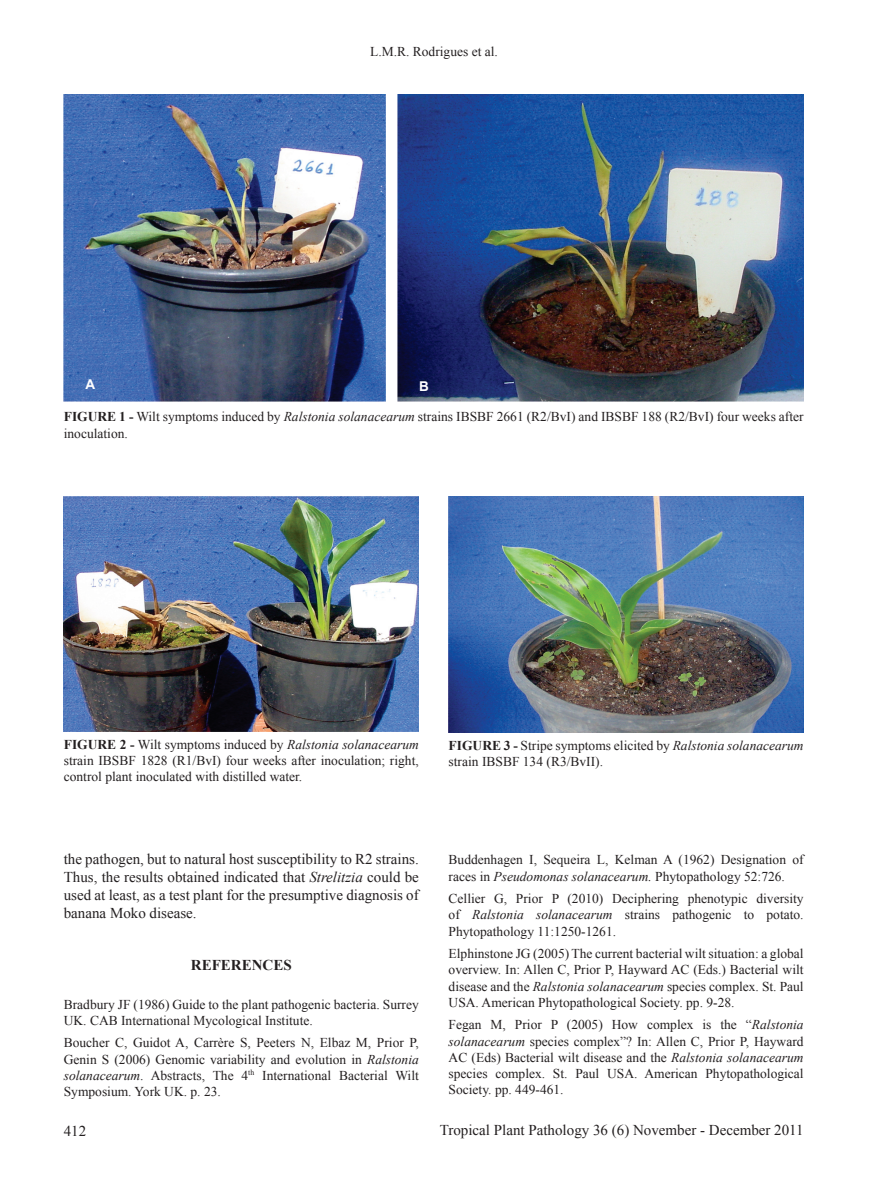
<style>
.page{position:relative;width:893px;height:1191px;background:#fff}
.page>*{position:absolute;margin:0;border:0;box-sizing:border-box;transform-origin:0 0}
.t1{font:15px/18px "Times New Roman";color:#231f20;text-align:justify}
.t2{font:700 15px "Times New Roman";color:#231f20}
.t3{font:13.5px/16.2px "Times New Roman";color:#231f20;text-align:justify}
.t4{font:700 13.5px "Arial";color:#fff}
.s1{font-weight:700}
.s2{font-style:italic}
</style>
<div class="page">
<img style="left:64px;top:95px;width:740px;height:307px">
<img style="left:64px;top:496px;width:355px;height:235px">
<img style="left:449px;top:496px;width:355px;height:236px">
<div style="left:386px;top:85px;width:11px;height:325px;background:#fff"></div>
<p class="t3" style="left:370px;top:43px;width:129px">L.M.R. Rodrigues et al.</p>
<p class="t4" style="left:86px;top:376px;width:11px">A</p>
<p class="t4" style="left:419px;top:377px;width:11px">B</p>
<p class="t3" style="left:64px;top:408px;width:741px"><span class="s1">FIGURE 1 -</span> Wilt symptoms induced by <span class="s2">Ralstonia solanacearum</span> strains IBSBF 2661 (R2/BvI) and IBSBF 188 (R2/BvI) four weeks after inoculation.</p>
<p class="t3" style="left:64px;top:736px;width:357px"><span class="s1">FIGURE 2 -</span> Wilt symptoms induced by <span class="s2">Ralstonia solanacearum </span>strain IBSBF 1828 (R1/BvI) four weeks after inoculation; right, control plant inoculated with distilled water.</p>
<p class="t1" style="left:64px;top:850px;width:357px">the pathogen, but to natural host susceptibility to R2 strains.<br>Thus, the results obtained indicated that <span class="s2">Strelitzia</span> could be used at least, as a test plant for the presumptive diagnosis of banana Moko disease.</p>
<p class="t2" style="left:191px;top:954px;width:102px">REFERENCES</p>
<p class="t3" style="left:64px;top:995px;width:357px">Bradbury JF (1986) Guide to the plant pathogenic bacteria. Surrey<br>UK. CAB International Mycological Institute.</p>
<p class="t3" style="left:64px;top:1034px;width:357px">Boucher C, Guidot A, Carrère S, Peeters N, Elbaz M, Prior P, Genin S (2006) Genomic variability and evolution in <span class="s2">Ralstonia solanacearum</span>. Abstracts, The 4<sup>th</sup> International Bacterial Wilt Symposium. York UK. p. 23.</p>
<p class="t3" style="left:449px;top:737px;width:357px"><span class="s1">FIGURE 3 -</span> Stripe symptoms elicited by <span class="s2">Ralstonia solanacearum </span>strain IBSBF 134 (R3/BvII).</p>
<p class="t3" style="left:449px;top:851px;width:357px">Buddenhagen I, Sequeira L, Kelman A (1962) Designation of races in <span class="s2">Pseudomonas solanacearum.</span> Phytopathology 52:726.</p>
<p class="t3" style="left:449px;top:890px;width:357px">Cellier G, Prior P (2010) Deciphering phenotypic diversity of <span class="s2">Ralstonia solanacearum</span> strains pathogenic to potato.<br>Phytopathology 11:1250-1261.</p>
<p class="t3" style="left:449px;top:945px;width:357px">Elphinstone JG (2005) The current bacterial wilt situation: a global overview. In: Allen C, Prior P, Hayward AC (Eds.) Bacterial wilt disease and the <span class="s2">Ralstonia solanacearum</span> species complex. St. Paul USA. American Phytopathological Society. pp. 9-28.</p>
<p class="t3" style="left:449px;top:1016px;width:357px">Fegan M, Prior P (2005) How complex is the “<span class="s2">Ralstonia solanacearum</span> species complex”? In: Allen C, Prior P, Hayward AC (Eds) Bacterial wilt disease and the <span class="s2">Ralstonia solanacearum </span>species complex. St. Paul USA. American Phytopathological Society. pp. 449-461.</p>
<p class="t1" style="left:64px;top:1121px;width:24px">412</p>
<p class="t1" style="left:440px;top:1121px;width:365px">Tropical Plant Pathology 36 (6) November - December 2011</p>
</div>
